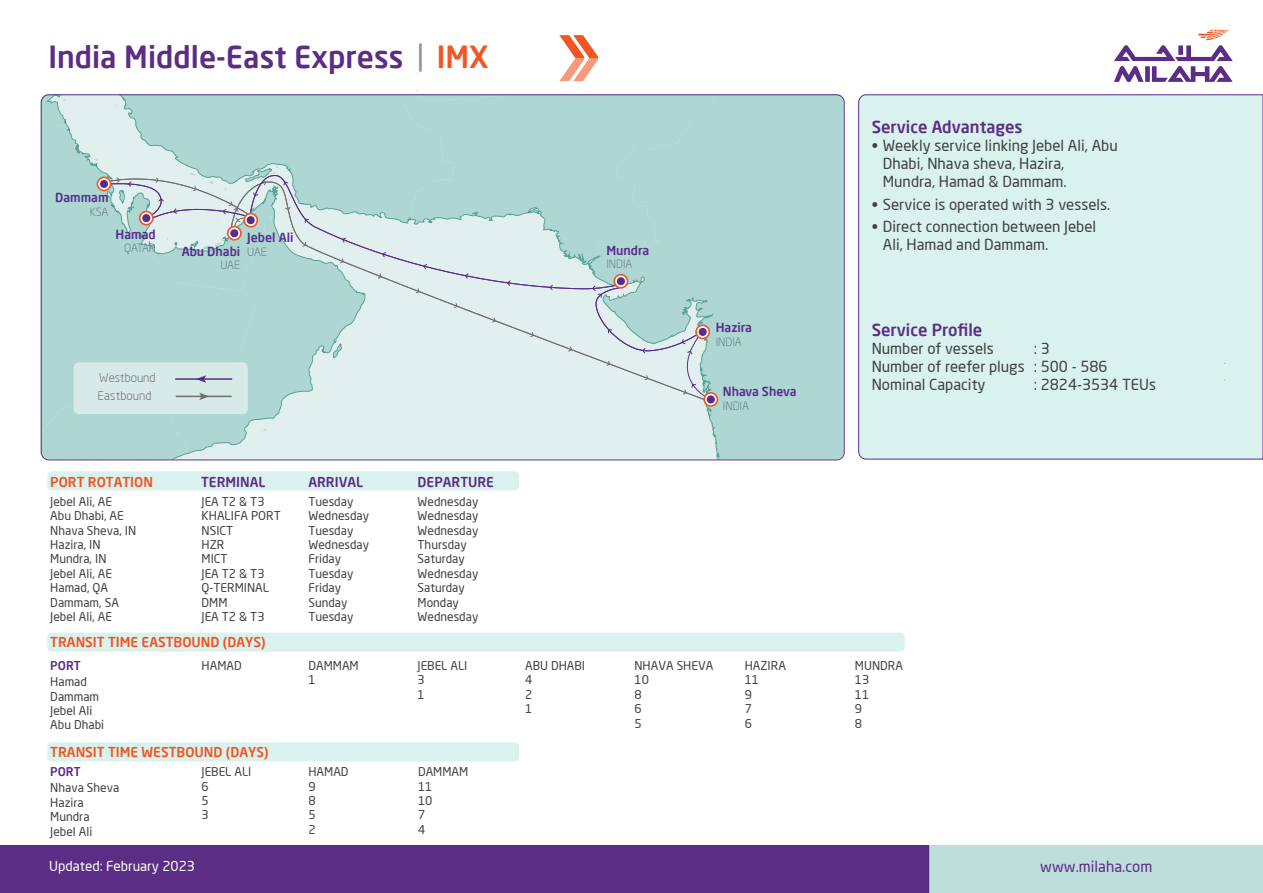
<style>
.page{position:relative;width:1263px;height:893px;background:#fff}
.page>*{position:absolute;margin:0;border:0;box-sizing:border-box;transform-origin:0 0}
.t1{font:500 30px "Neo Sans Arabic";color:#5d2d85}
.t2{font:500 16.5px "Neo Sans Arabic";color:#5c2d85}
.t3{font:15px/18px "Neo Sans Arabic";color:#3f3f3f}
.t4{font:15px "Neo Sans Arabic";color:#5b2c86}
.t5{font:500 13.5px "Neo Sans Arabic";color:#f05523}
.t6{font:500 13.5px "Neo Sans Arabic";color:#5d2d85}
.t7{font:13.5px "Neo Sans Arabic";color:#fff}
.t8{font:500 12.45px/13.4px "Neo Sans Arabic";color:#562e8e}
.t9{font:12px/14.4px "Neo Sans Arabic";color:#404040}
.t10{font:300 12px/18px "Neo Sans Arabic";color:#585757}
.t11{font:500 12px "Neo Sans Arabic";color:#5b2c86}
.t12{font:300 11.25px "Neo Sans Arabic";color:#576b81}
.s1{font-weight:400;color:#949597}
.s2{color:#ef5726}
.s3{font-weight:300;font-size:11.25px;color:#576b81}
</style>
<div class="page">
<div style="left:858px;top:94px;width:405px;height:365px;background:#d9f2ee"></div>
<div style="left:0;top:845px;width:929px;height:48px;background:#5c2d85"></div>
<div style="left:929px;top:845px;width:334px;height:48px;background:#bededb"></div>
<div style="left:47px;top:471px;width:472px;height:19px;background:#d9f2ee;border-radius:4px"></div>
<div style="left:47px;top:633px;width:858px;height:19px;background:#d9f2ee;border-radius:4px"></div>
<div style="left:47px;top:742px;width:472px;height:19px;background:#d9f2ee;border-radius:4px"></div>
<svg style="left:1114px;top:30px;width:119px;height:52px"></svg>
<svg style="left:559px;top:35px;width:39px;height:46px"></svg>
<svg style="left:41px;top:90px;width:803px;height:369px;background:#bddad9"></svg>
<svg style="left:228px;top:227px;width:13px;height:13px"></svg>
<div style="left:227px;top:226px;width:15px;height:15px;border:2px solid #f05523;border-radius:50%"></div>
<div style="left:230px;top:229px;width:8px;height:8px;background:#5b2c86;border-radius:50%"></div>
<svg style="left:140px;top:212px;width:13px;height:13px"></svg>
<div style="left:139px;top:211px;width:15px;height:15px;border:2px solid #f05523;border-radius:50%"></div>
<div style="left:142px;top:214px;width:8px;height:8px;background:#5b2c86;border-radius:50%"></div>
<svg style="left:97px;top:177px;width:14px;height:14px"></svg>
<div style="left:97px;top:177px;width:14px;height:14px;border:2px solid #f05523;border-radius:50%"></div>
<div style="left:100px;top:180px;width:8px;height:8px;background:#5b2c86;border-radius:50%"></div>
<svg style="left:244px;top:214px;width:13px;height:13px"></svg>
<div style="left:243px;top:213px;width:15px;height:15px;border:2px solid #f05523;border-radius:50%"></div>
<div style="left:247px;top:216px;width:8px;height:8px;background:#5b2c86;border-radius:50%"></div>
<svg style="left:704px;top:393px;width:13px;height:13px"></svg>
<div style="left:703px;top:392px;width:15px;height:15px;border:2px solid #f05523;border-radius:50%"></div>
<div style="left:707px;top:395px;width:8px;height:8px;background:#5b2c86;border-radius:50%"></div>
<svg style="left:696px;top:325px;width:13px;height:13px"></svg>
<div style="left:695px;top:324px;width:15px;height:15px;border:2px solid #f05523;border-radius:50%"></div>
<div style="left:699px;top:328px;width:8px;height:8px;background:#5b2c86;border-radius:50%"></div>
<svg style="left:614px;top:275px;width:13px;height:13px"></svg>
<div style="left:613px;top:274px;width:15px;height:15px;border:2px solid #f05523;border-radius:50%"></div>
<div style="left:617px;top:277px;width:8px;height:8px;background:#5b2c86;border-radius:50%"></div>
<h1 class="t1" style="left:48px;top:34px;width:442px">India Middle-East Express <span class="s1">|</span> <span class="s2">IMX</span></h1>
<p class="t8" style="left:55px;top:191px;width:55px">Dammam</p>
<p class="t12" style="left:90px;top:203px;width:20px">KSA</p>
<p class="t8" style="left:116px;top:228px;width:42px">Hamad</p>
<p class="t12" style="left:124px;top:240px;width:33px">QATAR</p>
<p class="t8" style="left:182px;top:231px;width:113px;text-indent:66px">Jebel Ali<br>Abu Dhabi <span class="s3">UAE</span></p>
<p class="t12" style="left:220px;top:257px;width:21px">UAE</p>
<p class="t10" style="left:98px;top:368px;width:59px">Westbound<br>Eastbound</p>
<p class="t5" style="left:50px;top:472px;width:104px">PORT ROTATION</p>
<p class="t9" style="left:50px;top:494px;width:87px">Jebel Ali, AE<br>Abu Dhabi, AE<br>Nhava Sheva, IN<br>Hazira, IN<br>Mundra, IN<br>Jebel Ali, AE<br>Hamad, QA<br>Dammam, SA<br>Jebel Ali, AE</p>
<p class="t9" style="left:308px;top:494px;width:62px">Tuesday<br>Wednesday<br>Tuesday<br>Wednesday<br>Friday<br>Tuesday<br>Friday<br>Sunday<br>Tuesday</p>
<p class="t9" style="left:418px;top:494px;width:62px">Wednesday<br>Wednesday<br>Wednesday<br>Thursday<br>Saturday<br>Wednesday<br>Saturday<br>Monday<br>Wednesday</p>
<p class="t6" style="left:201px;top:472px;width:66px">TERMINAL</p>
<p class="t6" style="left:308px;top:472px;width:56px">ARRIVAL</p>
<p class="t6" style="left:418px;top:472px;width:78px">DEPARTURE</p>
<p class="t9" style="left:202px;top:494px;width:81px">JEA T2 &amp; T3<br>KHALIFA PORT<br>NSICT<br>HZR<br>MICT<br>JEA T2 &amp; T3<br>Q-TERMINAL<br>DMM<br>JEA T2 &amp; T3</p>
<p class="t8" style="left:606px;top:244px;width:44px">Mundra</p>
<p class="t12" style="left:606px;top:256px;width:28px">INDIA</p>
<p class="t8" style="left:716px;top:321px;width:38px">Hazira</p>
<p class="t12" style="left:716px;top:333px;width:28px">INDIA</p>
<p class="t8" style="left:723px;top:385px;width:75px">Nhava Sheva</p>
<p class="t12" style="left:723px;top:397px;width:28px">INDIA</p>
<h2 class="t2" style="left:872px;top:114px;width:152px">Service Advantages</h2>
<p class="t3" style="left:883px;top:137px;width:236px;text-indent:-11px">• Weekly service linking Jebel Ali, Abu<br>Dhabi, Nhava sheva, Hazira,<br>Mundra, Hamad &amp; Dammam.</p>
<p class="t3" style="left:872px;top:195px;width:240px">• Service is operated with 3 vessels.</p>
<p class="t3" style="left:883px;top:218px;width:215px;text-indent:-11px">• Direct connection between Jebel<br>Ali, Hamad and Dammam.</p>
<h2 class="t2" style="left:872px;top:317px;width:112px">Service Profile</h2>
<p class="t3" style="left:872px;top:340px;width:124px">Number of vessels</p>
<p class="t3" style="left:872px;top:340px;width:237px;text-indent:162px">: 3<br>Number of reefer plugs : 500 - 586<br>Nominal Capacity</p>
<p class="t3" style="left:1034px;top:376px;width:124px">: 2824-3534 TEUs</p>
<p class="t5" style="left:50px;top:631px;width:217px">TRANSIT TIME EASTBOUND (DAYS)</p>
<p class="t11" style="left:50px;top:656px;width:32px">PORT</p>
<p class="t9" style="left:50px;top:675px;width:55px">Hamad<br>Dammam<br>Jebel Ali<br>Abu Dhabi</p>
<p class="t9" style="left:202px;top:658px;width:42px">HAMAD</p>
<p class="t9" style="left:308px;top:658px;width:52px">DAMMAM<br>1</p>
<p class="t9" style="left:418px;top:658px;width:51px">JEBEL ALI<br>3<br>1</p>
<p class="t9" style="left:525px;top:658px;width:61px">ABU DHABI<br>4<br>2<br>1</p>
<p class="t9" style="left:634px;top:658px;width:80px">NHAVA SHEVA<br>10<br>8<br>6<br>5</p>
<p class="t9" style="left:745px;top:658px;width:43px">HAZIRA<br>11<br>9<br>7<br>6</p>
<p class="t9" style="left:855px;top:658px;width:50px">MUNDRA<br>13<br>11<br>9<br>8</p>
<p class="t5" style="left:50px;top:742px;width:220px">TRANSIT TIME WESTBOUND (DAYS)</p>
<p class="t11" style="left:50px;top:762px;width:32px">PORT</p>
<p class="t9" style="left:50px;top:781px;width:71px">Nhava Sheva<br>Hazira<br>Mundra<br>Jebel Ali</p>
<p class="t9" style="left:202px;top:765px;width:51px">JEBEL ALI<br>6<br>5<br>3</p>
<p class="t9" style="left:308px;top:765px;width:42px">HAMAD<br>9<br>8<br>5<br>2</p>
<p class="t9" style="left:418px;top:765px;width:52px">DAMMAM<br>11<br>10<br>7<br>4</p>
<p class="t7" style="left:49px;top:856px;width:147px">Updated: February 2023</p>
<p class="t4" style="left:1040px;top:855px;width:113px">www.milaha.com</p>
</div>
